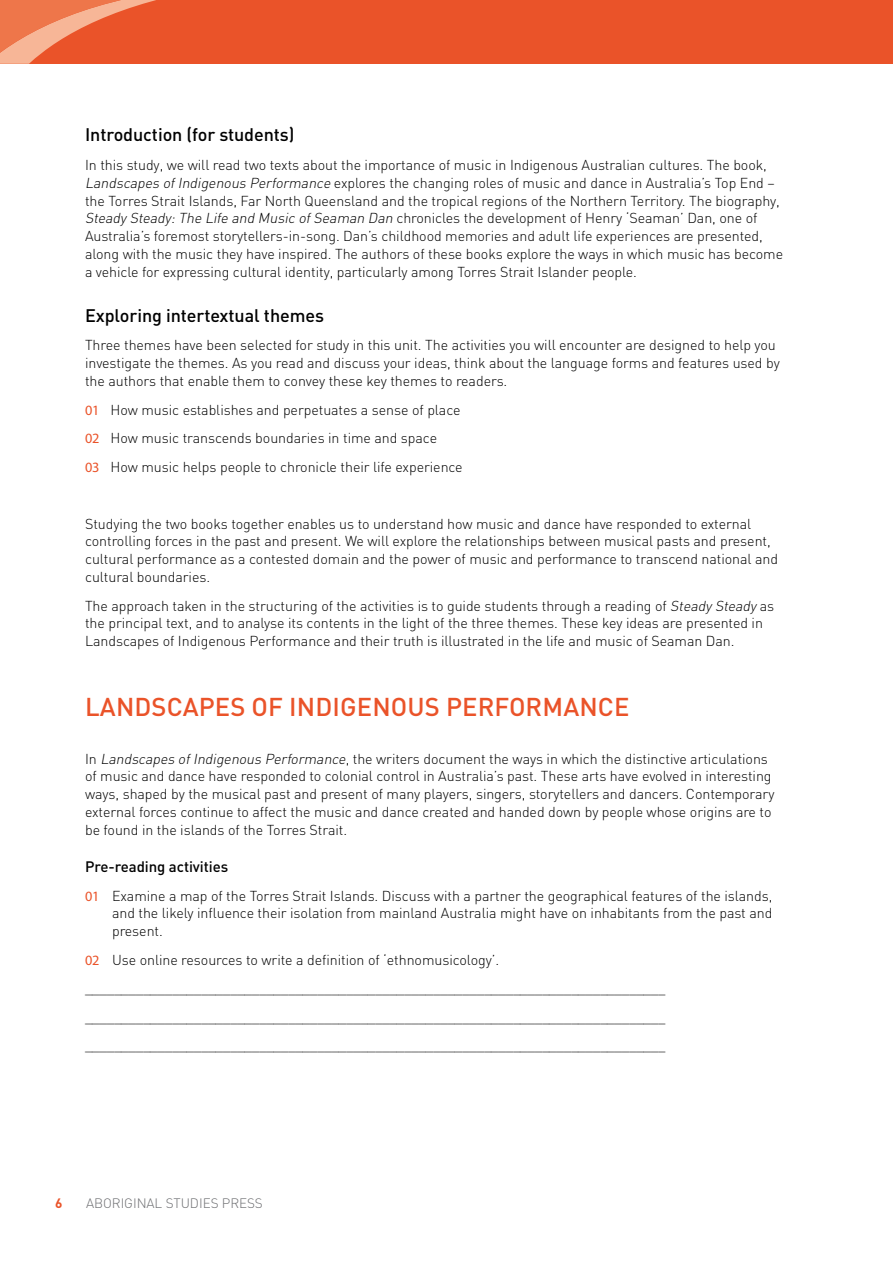
<style>
.page{position:relative;width:893px;height:1263px;background:#fff}
.page>*{position:absolute;margin:0;border:0;box-sizing:border-box;transform-origin:0 0}
.t1{font:500 25.5px "DINOT";letter-spacing:.005em;color:#ea5329}
.t2{font:500 18px "DINOT";letter-spacing:-.005em;color:#000}
.t3{font:500 15px "DINOT";letter-spacing:-.005em;color:#000}
.t4{font:300 14.25px/17.9px "DIN";letter-spacing:-.005em;color:#000}
.t5{font:300 13.5px "DIN";letter-spacing:-.005em;color:#6d6e71}
.t6{font:700 13.5px "FFDIN";color:#ea5329}
.s1{font-style:italic}
.s2{font-family:"Myriad Pro";font-weight:400;color:#ea5329}
</style>
<div class="page">
<div style="left:4px;top:0;width:889px;height:64px;background:#ea5329"></div>
<svg style="left:0;top:0;width:156px;height:64px"></svg>
<p class="t2" style="left:85px;top:123px;width:211px">Introduction (for students)</p>
<p class="t4" style="left:85px;top:156px;width:700px">I n this study, we will read two texts about the importance of music in I ndigenous Australian cultures. The book, <span class="s1">Landscapes ofIndigenous Performance</span> explores the changing roles of music and dance in Australia’s Top E nd – the Torres Strait Islands, Far North Queensland and the tropical regions of the Northern Territory. The biography, <span class="s1">Steady Steady:The Life and Music ofSeaman Dan</span> chronicles the development of H enry ‘Seaman’ D an, one of Australia’s foremost storytellers-in-song. Dan’s childhood memories and adult life experiences are presented, along with the music they have inspired. The authors of these books explore the ways in which music has become a vehicle for expressing cultural identity, particularly among Torres Strait Islander people.</p>
<p class="t2" style="left:85px;top:304px;width:241px">Exploring intertextual themes</p>
<p class="t4" style="left:85px;top:336px;width:696px">Three themes have been selected for study in this unit. The activities you will encounter are designed to help you investigate the themes. As you read and discuss your ideas, think about the language forms and features used by the authors that enable them to convey these key themes to readers.</p>
<p class="t4" style="left:85px;top:395px;width:379px;line-height:28.5px"><span class="s2">01</span> H ow music establishes and perpetuates a sense of place<br><span class="s2">02</span> How music transcends boundaries in time and space<br><span class="s2">03</span> H ow music helps people to chronicle their life experience</p>
<p class="t4" style="left:85px;top:514px;width:694px">Studying the two books together enables us to understand how music and dance have responded to external controlling forces in the past and present. We will explore the relationships between musical pasts and present, cultural performance as a contested domain and the power of music and performance to transcend national and cultural boundaries.</p>
<p class="t4" style="left:85px;top:596px;width:691px">The approach taken in the structuring of the activities is to guide students through a reading of <span class="s1">Steady Steady</span> as the principal text, and to analyse its contents in the light of the three themes. These key ideas are presented in<br>Landscapes of I ndigenous Performance and their truth is illustrated in the life and music of Seaman Dan.</p>
<h1 class="t1" style="left:85px;top:690px;width:114px">Landscapes</h1>
<h1 class="t1" style="left:252px;top:690px;width:376px">of Indigenous Performance</h1>
<p class="t4" style="left:85px;top:749px;width:691px">I n <span class="s1">Landscapes ofIndigenous Performance</span>, the writers document the ways in which the distinctive articulations of music and dance have responded to colonial control in Australia’s past. These arts have evolved in interesting ways, shaped by the musical past and present of many players, singers, storytellers and dancers. Contemporary external forces continue to affect the music and dance created and handed down by people whose origins are to be found in the islands of the Torres Strait.</p>
<p class="t3" style="left:85px;top:857px;width:145px">Pre-reading activities</p>
<p class="t4" style="left:112px;top:886px;width:662px;text-align:justify;text-indent:-27px"><span class="s2">01</span> Examine a map of the Torres Strait Islands. Discuss with a partner the geographical features of the islands, and the likely influence their isolation from mainland Australia might have on inhabitants from the past and present.</p>
<p class="t4" style="left:85px;top:945px;width:582px;line-height:28.5px"><span class="s2">02</span> Use online resources to write a definition of ‘ethnomusicology’. ________________________________________________________________________________ ________________________________________________________________________________ ________________________________________________________________________________</p>
<p class="t6" style="left:55px;top:1194px;width:9px">6</p>
<p class="t5" style="left:86px;top:1194px;width:170px">Aboriginal Studies Press</p>
</div>
